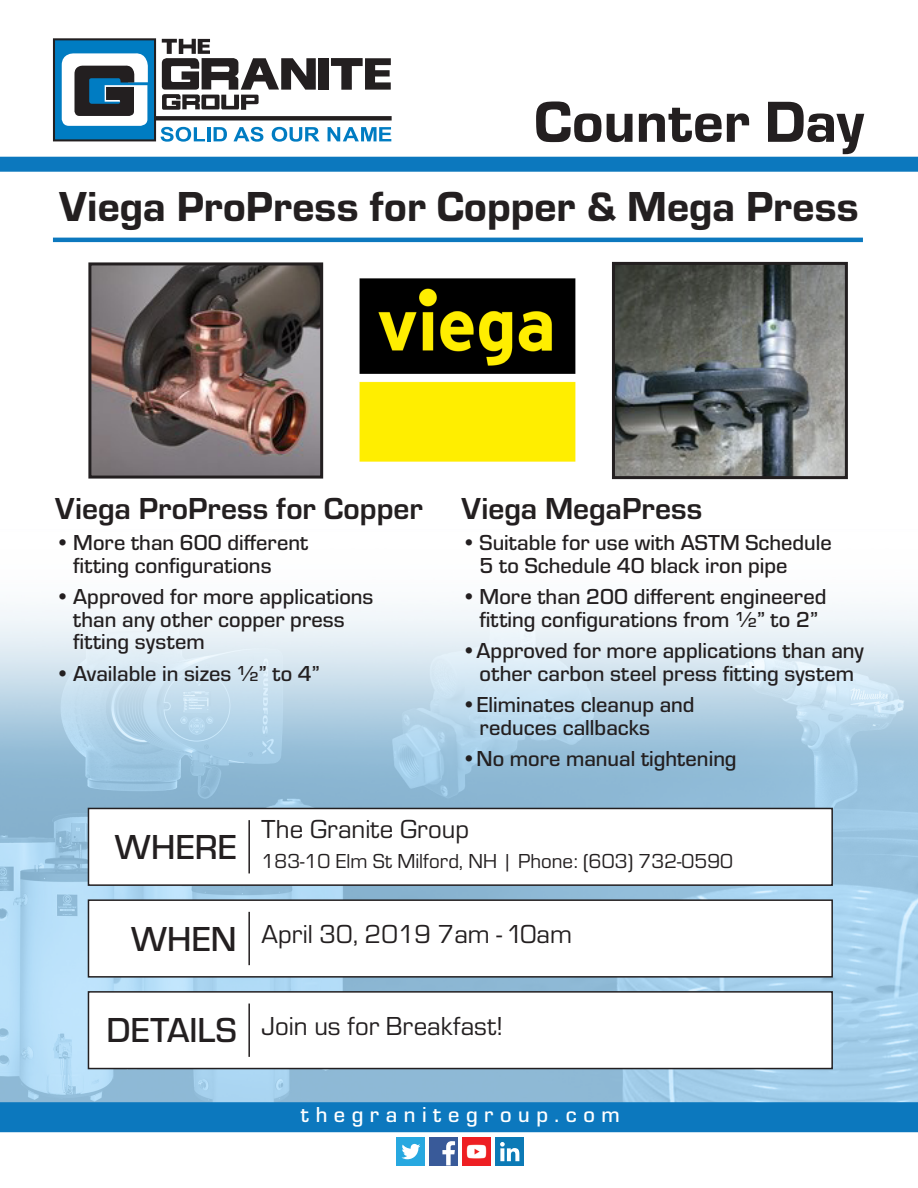
<style>
.page{position:relative;width:918px;height:1188px;background:#fff}
.page>*{position:absolute;margin:0;border:0;box-sizing:border-box;transform-origin:0 0}
.t1{font:60px "Eurostile Hea";color:#231f20}
.t2{font:43.5px "Eurostile Hea";color:#231f20}
.t3{font:500 36px "Eurostile";color:#231f20}
.t4{font:700 31.5px "Eurostile";color:#231f20}
.t5{font:27px "Eurostile";color:#231f20}
.t6{font:500 22.5px/22.5px "Eurostile";color:#231f20}
.t7{font:500 22.5px "Eurostile";letter-spacing:.29em;color:#fff}
.t8{font:21px "Eurostile";color:#231f20}
</style>
<div class="page">
<div style="left:155px;top:116px;width:237px;height:5px;background:#231f20"></div>
<svg style="left:161px;top:127px;width:44px;height:15px"></svg>
<hr style="left:208px;top:127px;width:3px;height:14px;background:#007cc2">
<svg style="left:214px;top:127px;width:13px;height:14px"></svg>
<svg style="left:233px;top:127px;width:30px;height:15px"></svg>
<svg style="left:272px;top:127px;width:48px;height:15px"></svg>
<svg style="left:328px;top:127px;width:63px;height:14px"></svg>
<div style="left:54px;top:39px;width:101px;height:101px;background:#007cc2"></div>
<div style="left:53px;top:38px;width:103px;height:103px;border:2px solid #231f20"></div>
<svg style="left:62px;top:53px;width:86px;height:73px"></svg>
<div style="left:318px;top:58px;width:11px;height:32px;background:#231f20"></div>
<svg style="left:331px;top:58px;width:60px;height:32px"></svg>
<svg style="left:162px;top:39px;width:154px;height:71px"></svg>
<div style="left:0;top:157px;width:918px;height:15px;background:#0c78be"></div>
<img style="left:0;top:607px;width:918px;height:495px">
<div style="left:0;top:1102px;width:918px;height:30px;background:#0c78be"></div>
<img style="left:463px;top:1137px;width:28px;height:29px">
<div style="left:430px;top:1137px;width:28px;height:29px;background:#395a99"></div>
<svg style="left:442px;top:1141px;width:13px;height:24px"></svg>
<div style="left:496px;top:1137px;width:28px;height:29px;background:#0c7ab6"></div>
<svg style="left:500px;top:1142px;width:19px;height:19px"></svg>
<div style="left:397px;top:1137px;width:28px;height:29px;background:#27a8e0"></div>
<svg style="left:401px;top:1144px;width:19px;height:15px"></svg>
<hr style="left:53px;top:238px;width:810px;height:4px;background:#0c78be">
<div style="left:88px;top:808px;width:744px;height:77px;background:#fff"></div>
<div style="left:88px;top:808px;width:745px;height:78px;border:2px solid #231f20"></div>
<hr style="left:248px;top:820px;width:2px;height:53px;background:#231f20">
<div style="left:88px;top:900px;width:744px;height:77px;background:#fff"></div>
<div style="left:88px;top:899px;width:745px;height:79px;border:2px solid #231f20"></div>
<hr style="left:248px;top:912px;width:2px;height:53px;background:#231f20">
<div style="left:88px;top:992px;width:744px;height:77px;background:#fff"></div>
<div style="left:88px;top:991px;width:745px;height:78px;border:2px solid #231f20"></div>
<hr style="left:248px;top:1004px;width:2px;height:53px;background:#231f20">
<img style="left:359px;top:278px;width:217px;height:184px">
<img style="left:92px;top:266px;width:227px;height:209px">
<div style="left:88px;top:262px;width:235px;height:217px;border:3px solid #231f20"></div>
<img style="left:616px;top:266px;width:228px;height:209px">
<div style="left:612px;top:262px;width:236px;height:217px;border:3px solid #231f20"></div>
<p class="t1" style="left:534px;top:80px;width:331px">Counter Day</p>
<p class="t2" style="left:59px;top:176px;width:801px">Viega ProPress for Copper &amp; Mega Press</p>
<p class="t4" style="left:55px;top:486px;width:369px">Viega ProPress for Copper</p>
<p class="t6" style="left:73px;top:531px;width:236px;text-indent:-18px">•More than 600 different fitting configurations</p>
<p class="t6" style="left:55px;top:585px;width:320px">•Approved for more applications</p>
<p class="t6" style="left:73px;top:607px;width:273px">than any other copper press</p>
<p class="t6" style="left:73px;top:630px;width:133px">fitting system</p>
<p class="t6" style="left:55px;top:661px;width:266px">•Available in sizes ½” to 4”</p>
<p class="t4" style="left:462px;top:486px;width:242px">Viega MegaPress</p>
<p class="t6" style="left:480px;top:531px;width:354px;text-indent:-18px">•Suitable for use with ASTM Schedule<br>5 to Schedule 40 black iron pipe</p>
<p class="t6" style="left:462px;top:585px;width:366px;text-align:center">•More than 200 different engineered fitting configurations from ½” to 2”</p>
<p class="t6" style="left:462px;top:639px;width:404px;text-align:center">•Approved for more applications than any other carbon steel press fitting system</p>
<p class="t6" style="left:480px;top:693px;width:217px;text-indent:-18px">•Eliminates cleanup and reduces callbacks</p>
<p class="t6" style="left:462px;top:747px;width:277px">•No more manual tightening</p>
<p class="t3" style="left:115px;top:823px;width:123px">WHERE</p>
<p class="t5" style="left:262px;top:811px;width:209px">The Granite Group</p>
<p class="t8" style="left:262px;top:847px;width:473px">183-10 Elm St Milford, NH | Phone: (603) 732-0590</p>
<p class="t3" style="left:131px;top:914px;width:107px">WHEN</p>
<p class="t5" style="left:262px;top:916px;width:312px">April 30, 2019 7am - 10am</p>
<p class="t3" style="left:107px;top:1006px;width:132px">DETAILS</p>
<p class="t5" style="left:262px;top:1008px;width:243px">Join us for Breakfast!</p>
<p class="t7" style="left:301px;top:1099px;width:320px">thegranitegroup.com</p>
</div>
